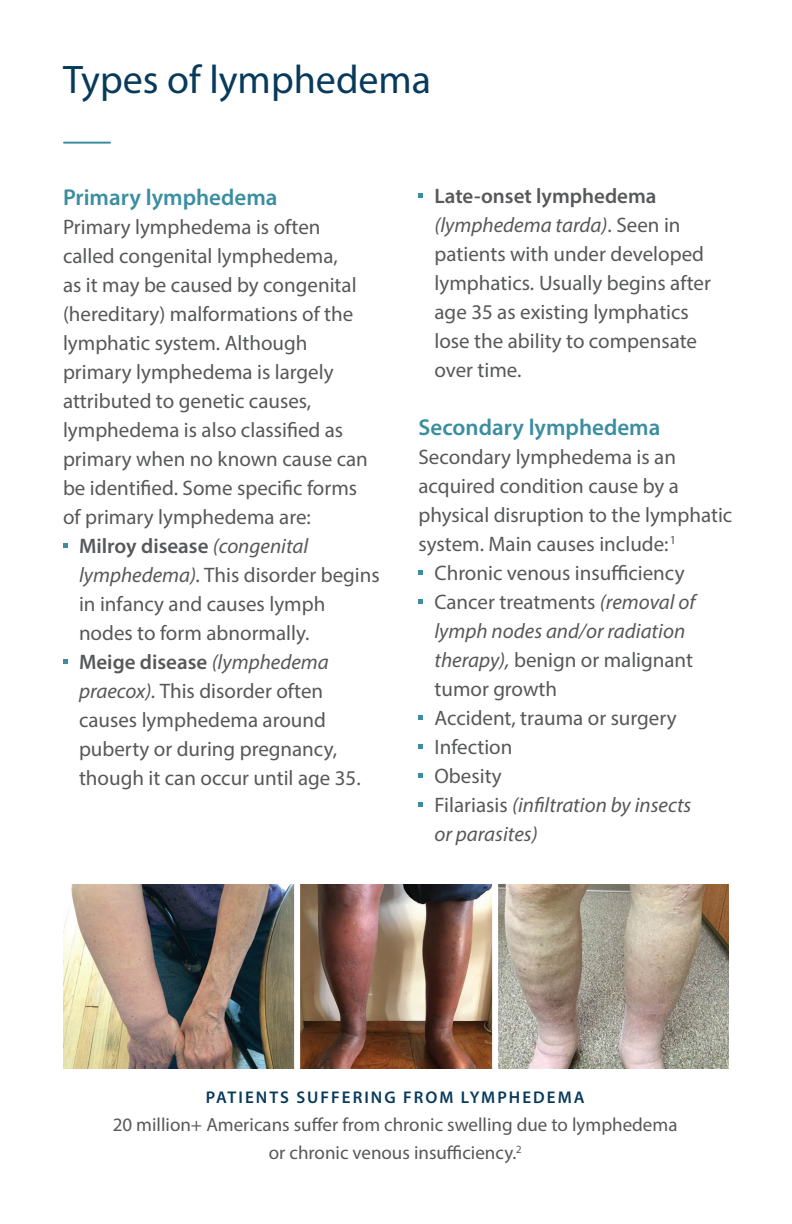
<style>
.page{position:relative;width:792px;height:1224px;background:#fff}
.page>*{position:absolute;margin:0;border:0;box-sizing:border-box;transform-origin:0 0}
.t1{font:40px "Myriad Pro";color:#083a5c}
.t2{font:600 23px "Myriad Pro";color:#3a8ea0}
.t3{font:21px/29px "Myriad Pro";color:#57585a}
.t4{font:italic 21px "Myriad Pro";color:#57585a}
.t5{font:600 21px "Myriad Pro";color:#57585a}
.t6{font:19px/28px "Myriad Pro";color:#57585a;text-align:center}
.t7{font:600 17px "Myriad Pro";letter-spacing:.12em;color:#083a5c}
.s1{font-weight:400;font-style:italic}
.s2{font-style:italic}
.s3{font-weight:600}
.s4{font-style:normal}
</style>
<div class="page">
<img style="left:63px;top:885px;width:666px;height:184px">
<hr style="left:64px;top:142px;width:46px;height:2px;background:#3a8ea0">
<svg style="left:63px;top:543px;width:4px;height:5px"></svg>
<svg style="left:63px;top:659px;width:4px;height:5px"></svg>
<svg style="left:418px;top:194px;width:5px;height:4px"></svg>
<svg style="left:418px;top:571px;width:5px;height:4px"></svg>
<svg style="left:418px;top:600px;width:5px;height:4px"></svg>
<svg style="left:418px;top:716px;width:5px;height:4px"></svg>
<svg style="left:418px;top:745px;width:5px;height:4px"></svg>
<svg style="left:418px;top:774px;width:5px;height:4px"></svg>
<svg style="left:418px;top:803px;width:5px;height:4px"></svg>
<div style="left:492px;top:880px;width:6px;height:194px;background:#fff"></div>
<div style="left:294px;top:881px;width:6px;height:194px;background:#fff"></div>
<h1 class="t1" style="left:63px;top:55px;width:370px">Types of lymphedema</h1>
<p class="t2" style="left:63px;top:182px;width:216px">Primary lymphedema</p>
<p class="t3" style="left:63px;top:212px;width:259px">Primary lymphedema is often</p>
<p class="t3" style="left:63px;top:241px;width:276px">called congenital lymphedema,</p>
<p class="t3" style="left:63px;top:270px;width:295px">as it may be caused by congenital</p>
<p class="t3" style="left:63px;top:299px;width:292px">(hereditary) malformations of the</p>
<p class="t3" style="left:63px;top:328px;width:246px">lymphatic system. Although</p>
<p class="t3" style="left:63px;top:357px;width:272px">primary lymphedema is largely</p>
<p class="t3" style="left:63px;top:386px;width:250px">attributed to genetic causes,</p>
<p class="t3" style="left:63px;top:415px;width:282px">lymphedema is also classified as</p>
<p class="t3" style="left:63px;top:444px;width:306px">primary when no known cause can</p>
<p class="t3" style="left:63px;top:473px;width:296px">be identified. Some specific forms</p>
<p class="t3" style="left:63px;top:502px;width:249px">of primary lymphedema are:</p>
<p class="t5" style="left:79px;top:532px;width:231px">Milroy disease <span class="s1">(congenital</span></p>
<p class="t3" style="left:79px;top:560px;width:302px"><span class="s2">lymphedema).</span> This disorder begins</p>
<p class="t3" style="left:79px;top:589px;width:248px">in infancy and causes lymph</p>
<p class="t3" style="left:79px;top:618px;width:232px">nodes to form abnormally.</p>
<p class="t5" style="left:79px;top:648px;width:251px">Meige disease <span class="s1">(lymphedema</span></p>
<p class="t3" style="left:79px;top:676px;width:246px"><span class="s2">praecox).</span> This disorder often</p>
<p class="t3" style="left:79px;top:705px;width:249px">causes lymphedema around</p>
<p class="t3" style="left:79px;top:734px;width:260px">puberty or during pregnancy,</p>
<p class="t3" style="left:79px;top:763px;width:283px">though it can occur until age 35.</p>
<p class="t3" style="left:434px;top:181px;width:278px"><span class="s3">Late-onset lymphedema </span><span class="s2">(lymphedema tarda)</span>. Seen in patients with under developed lymphatics. Usually begins after age 35 as existing lymphatics lose the ability to compensate over time.</p>
<p class="t2" style="left:418px;top:413px;width:244px">Secondary lymphedema</p>
<p class="t3" style="left:418px;top:442px;width:259px">Secondary lymphedema is an</p>
<p class="t3" style="left:418px;top:471px;width:262px">acquired condition cause by a</p>
<p class="t3" style="left:418px;top:500px;width:315px">physical disruption to the lymphatic</p>
<p class="t3" style="left:418px;top:529px;width:259px">system. Main causes include:<sup>1</sup></p>
<p class="t3" style="left:434px;top:558px;width:252px">Chronic venous insufficiency</p>
<p class="t3" style="left:434px;top:587px;width:262px">Cancer treatments <span class="s2">(removal of</span></p>
<p class="t4" style="left:434px;top:618px;width:252px">lymph nodes and/or radiation</p>
<p class="t3" style="left:434px;top:645px;width:260px"><span class="s2">therapy),</span> benign or malignant</p>
<p class="t3" style="left:434px;top:674px;width:124px">tumor growth</p>
<p class="t3" style="left:434px;top:703px;width:244px">Accident, trauma or surgery</p>
<p class="t3" style="left:434px;top:732px;width:79px">Infection</p>
<p class="t3" style="left:434px;top:761px;width:69px">Obesity</p>
<p class="t4" style="left:434px;top:792px;width:258px"><span class="s4">Filariasis</span> (infiltration by insects</p>
<p class="t4" style="left:434px;top:821px;width:105px">or parasites)</p>
<p class="t7" style="left:206px;top:1086px;width:380px">PATIENTS SUFFERING FROM LYMPHEDEMA</p>
<p class="t6" style="left:113px;top:1110px;width:566px">20 million+ Americans suffer from chronic swelling due to lymphedema or chronic venous insufficiency.<sup>2</sup></p>
</div>
